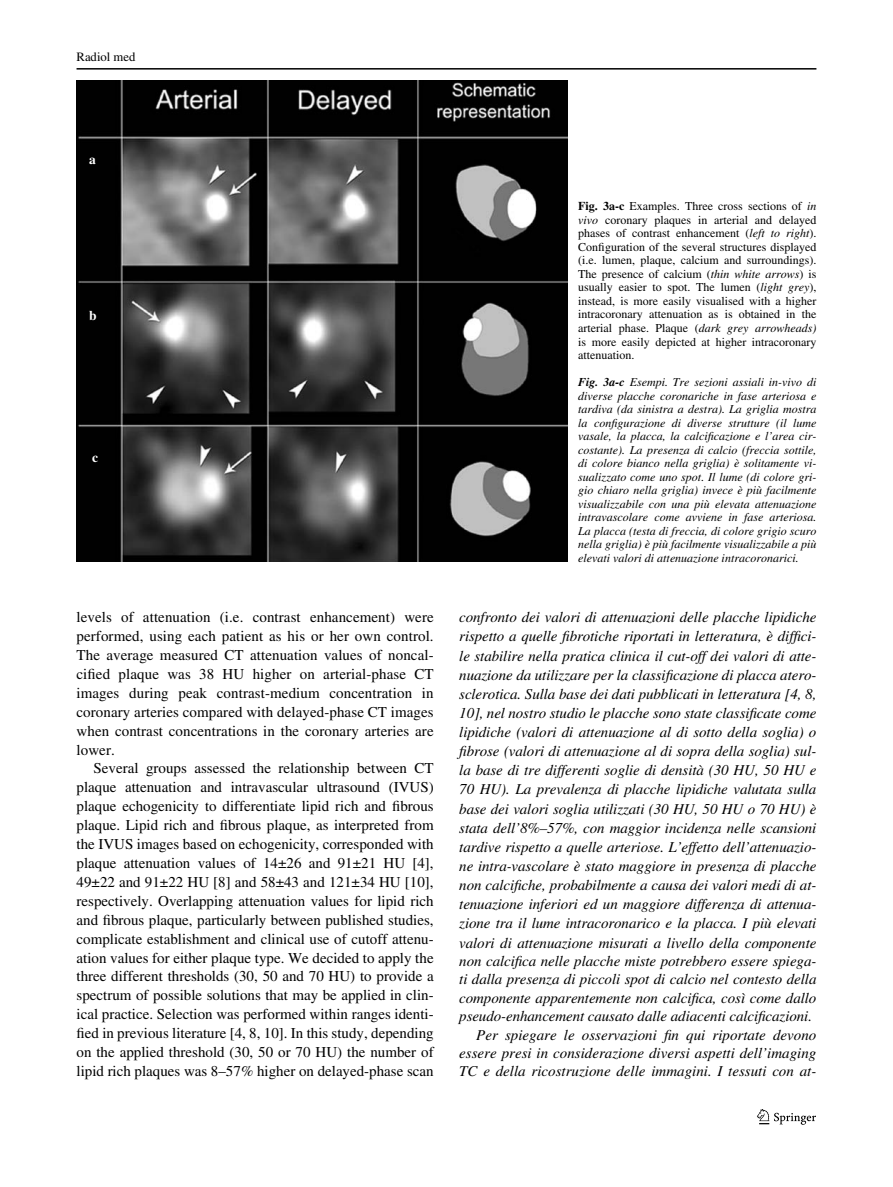
<style>
.page{position:relative;width:893px;height:1187px;background:#fff}
.page>*{position:absolute;margin:0;border:0;box-sizing:border-box;transform-origin:0 0}
.t1{font:italic 15px/18.9px "Times";letter-spacing:-.005em;color:#000;text-align:right}
.t2{font:15px/18.9px "Times";letter-spacing:.005em;color:#000;text-align:justify}
.t3{font:700 13.5px "Times";color:#fff}
.t4{font:12.75px "Times";color:#000}
.t5{font:italic 12px/13.5px "Times";color:#000;text-align:justify}
.t6{font:12px/13.5px "Times";color:#000;text-align:justify}
.s1{font-weight:700}
.s2{font-style:italic}
</style>
<div class="page">
<svg style="left:757px;top:1109px;width:59px;height:15px"></svg>
<hr style="left:77px;top:68px;width:739px;height:2px;background:#000">
<img style="left:77px;top:81px;width:491px;height:481px">
<p class="t4" style="left:77px;top:50px;width:60px">Radiol med</p>
<p class="t3" style="left:89px;top:151px;width:8px">a</p>
<p class="t3" style="left:89px;top:308px;width:9px">b</p>
<p class="t3" style="left:92px;top:449px;width:7px">c</p>
<p class="t2" style="left:77px;top:607px;width:359px">levels of attenuation (i.e. contrast enhancement) were performed, using each patient as his or her own control.<br>The average measured CT attenuation values of noncal&shy;cified plaque was 38 HU higher on arterial-phase CT images during peak contrast-medium concentration in coronary arteries compared with delayed-phase CT images when contrast concentrations in the coronary arteries are lower.</p>
<p class="t2" style="left:77px;top:758px;width:359px;text-indent:17px">Several groups assessed the relationship between CT plaque attenuation and intravascular ultrasound (IVUS) plaque echogenicity to differentiate lipid rich and fibrous plaque. Lipid rich and fibrous plaque, as interpreted from the IVUS images based on echogenicity, corresponded with plaque attenuation values of 14±26 and 91±21 HU [4], 49±22 and 91±22 HU [8] and 58±43 and 121±34 HU [10], respectively. Overlapping attenuation values for lipid rich and fibrous plaque, particularly between published studies, complicate establishment and clinical use of cutoff attenu&shy;ation values for either plaque type. We decided to apply the three different thresholds (30, 50 and 70 HU) to provide a spectrum of possible solutions that may be applied in clin&shy;ical practice. Selection was performed within ranges identi&shy;fied in previous literature [4, 8, 10]. In this study, depending on the applied threshold (30, 50 or 70 HU) the number of lipid rich plaques was 8–57% higher on delayed-phase scan</p>
<p class="t6" style="left:578px;top:199px;width:240px"><span class="s1">Fig. 3a-c</span> Examples. Three cross sections of <span class="s2">in vivo</span> coronary plaques in arterial and delayed phases of contrast enhancement (<span class="s2">left to right</span>).<br>Configuration of the several structures displayed (i.e. lumen, plaque, calcium and surroundings).<br>The presence of calcium (<span class="s2">thin white arrows</span>) is usually easier to spot. The lumen (<span class="s2">light grey</span>), instead, is more easily visualised with a higher intracoronary attenuation as is obtained in the arterial phase. Plaque (<span class="s2">dark grey arrowheads) </span>is more easily depicted at higher intracoronary attenuation.</p>
<p class="t5" style="left:578px;top:375px;width:240px"><span class="s1">Fig. 3a-c</span> Esempi. Tre sezioni assiali in-vivo di diverse placche coronariche in fase arteriosa e tardiva (da sinistra a destra). La griglia mostra la configurazione di diverse strutture (il lume vasale, la placca, la calcificazione e l’area cir&shy;costante). La presenza di calcio (freccia sottile, di colore bianco nella griglia) è solitamente vi&shy;sualizzato come uno spot. Il lume (di colore gri&shy;gio chiaro nella griglia) invece è più facilmente visualizzabile con una più elevata attenuazione intravascolare come avviene in fase arteriosa.<br>La placca (testa di freccia, di colore grigio scuro nella griglia) è più facilmente visualizzabile a più elevati valori di attenuazione intracoronarici.</p>
<p class="t1" style="left:459px;top:607px;width:359px">confronto dei valori di attenuazioni delle placche lipidiche rispetto a quelle fibrotiche riportati in letteratura, è diffici&shy;le stabilire nella pratica clinica il cut-off dei valori di atte&shy;nuazione da utilizzare per la classificazione di placca atero&shy;sclerotica. Sulla base dei dati pubblicati in letteratura [4, 8, 10], nel nostro studio le placche sono state classificate come lipidiche (valori di attenuazione al di sotto della soglia) o fibrose (valori di attenuazione al di sopra della soglia) sul&shy;la base di tre differenti soglie di densità (30 HU, 50 HU e 70 HU). La prevalenza di placche lipidiche valutata sulla base dei valori soglia utilizzati (30 HU, 50 HU o 70 HU) è stata dell’8%–57%, con maggior incidenza nelle scansioni tardive rispetto a quelle arteriose. L’effetto dell’attenuazio&shy;ne intra-vascolare è stato maggiore in presenza di placche non calcifiche, probabilmente a causa dei valori medi di at&shy;tenuazione inferiori ed un maggiore differenza di attenua&shy;zione tra il lume intracoronarico e la placca. I più elevati valori di attenuazione misurati a livello della componente non calcifica nelle placche miste potrebbero essere spiega&shy;ti dalla presenza di piccoli spot di calcio nel contesto della componente apparentemente non calcifica, così come dallo pseudo-enhancement causato dalle adiacenti calcificazioni.<br>Per spiegare le osservazioni fin qui riportate devono essere presi in considerazione diversi aspetti dell’imaging TC e della ricostruzione delle immagini. I tessuti con at-</p>
</div>
